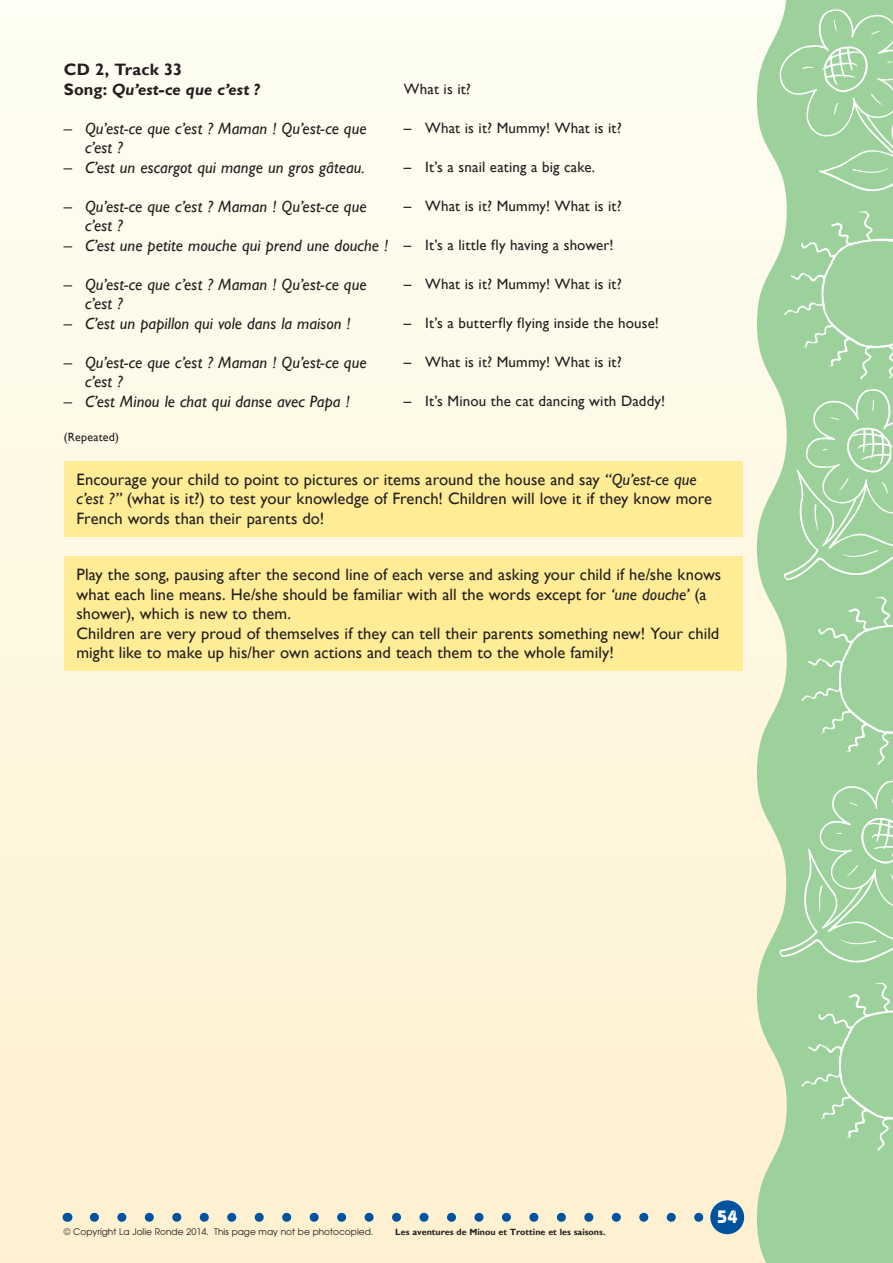
<style>
.page{position:relative;width:893px;height:1263px;background:#fff}
.page>*{position:absolute;margin:0;border:0;box-sizing:border-box;transform-origin:0 0}
.t1{font:700 18px "Bauhaus IT Cby BT";color:#fff}
.t2{font:16.5px/19.5px "Gill Sans";letter-spacing:.005em;color:#231f20}
.t3{font:italic 16.5px/19.5px "Gill Sans";letter-spacing:.005em;color:#231f20}
.t4{font:italic 700 16.5px "Gill Sans MT Std";letter-spacing:.005em;color:#231f20}
.t5{font:700 16.5px "Gill Sans";letter-spacing:.01em;color:#231f20}
.t6{font:15px "Gill Sans";letter-spacing:.01em;color:#231f20}
.t7{font:12px "Gill Sans";letter-spacing:.02em;color:#231f20}
.t8{font:9px "Avant Garde";color:#231f20}
.t9{font:700 9px "Gill Sans";color:#231f20}
.s1{font-family:"Gill Sans";font-style:normal}
.s2{font-style:italic}
</style>
<div class="page">
<div style="left:0;top:0;width:893px;height:1263px;background:linear-gradient(to bottom,#fefef4,#fdf0d0)"></div>
<svg style="left:757px;top:0;width:136px;height:1263px;background:#b9dcb0"></svg>
<svg style="left:784px;top:388px;width:109px;height:192px;background:#a6d5a6"></svg>
<svg style="left:779px;top:780px;width:114px;height:188px;background:#a6d5a5"></svg>
<svg style="left:779px;top:9px;width:114px;height:187px;background:#a5d5a5"></svg>
<svg style="left:801px;top:592px;width:92px;height:173px;background:#a2d3a2"></svg>
<svg style="left:801px;top:978px;width:92px;height:173px;background:#a2d3a2"></svg>
<svg style="left:784px;top:207px;width:109px;height:173px;background:#a2d3a2"></svg>
<div style="left:64px;top:461px;width:679px;height:76px;background:#ffec96"></div>
<div style="left:64px;top:556px;width:679px;height:115px;background:#ffec96"></div>
<svg style="left:94px;top:1213px;width:615px;height:9px;background:#bdc8c5"></svg>
<div style="left:710px;top:1200px;width:34px;height:34px;background:#0153a0;border-radius:50%"></div>
<p class="t5" style="left:64px;top:60px;width:120px">CD 2, Track 33</p>
<p class="t4" style="left:64px;top:79px;width:197px"><span class="s1">Song:</span> Qu’est-ce que c’est ?</p>
<p class="t3" style="left:85px;top:118px;width:283px;text-indent:-21px">– Qu’est-ce que c’est ? Maman ! Qu’est-ce que c’est ?</p>
<p class="t3" style="left:64px;top:157px;width:303px">– C’est un escargot qui mange un gros gâteau.</p>
<p class="t3" style="left:85px;top:196px;width:283px;text-indent:-21px">– Qu’est-ce que c’est ? Maman ! Qu’est-ce que c’est ?</p>
<p class="t3" style="left:64px;top:235px;width:326px">– C’est une petite mouche qui prend une douche !</p>
<p class="t3" style="left:85px;top:274px;width:283px;text-indent:-21px">– Qu’est-ce que c’est ? Maman ! Qu’est-ce que c’est ?</p>
<p class="t3" style="left:64px;top:313px;width:288px">– C’est un papillon qui vole dans la maison !</p>
<p class="t3" style="left:85px;top:352px;width:283px;text-indent:-21px">– Qu’est-ce que c’est ? Maman ! Qu’est-ce que c’est ?</p>
<p class="t3" style="left:64px;top:391px;width:288px">– C’est Minou le chat qui danse avec Papa !</p>
<p class="t7" style="left:64px;top:430px;width:57px">(Repeated)</p>
<p class="t6" style="left:404px;top:80px;width:68px">What is it?</p>
<p class="t6" style="left:404px;top:119px;width:219px">– What is it? Mummy! What is it?</p>
<p class="t6" style="left:404px;top:158px;width:193px">– It’s a snail eating a big cake.</p>
<p class="t6" style="left:404px;top:197px;width:219px">– What is it? Mummy! What is it?</p>
<p class="t6" style="left:404px;top:236px;width:211px">– It’s a little fly having a shower!</p>
<p class="t6" style="left:404px;top:275px;width:219px">– What is it? Mummy! What is it?</p>
<p class="t6" style="left:404px;top:314px;width:257px">– It’s a butterfly flying inside the house!</p>
<p class="t6" style="left:404px;top:353px;width:219px">– What is it? Mummy! What is it?</p>
<p class="t6" style="left:404px;top:392px;width:263px">– It’s Minou the cat dancing with Daddy!</p>
<p class="t2" style="left:77px;top:469px;width:637px">Encourage your child to point to pictures or items around the house and say <span class="s2">“Qu’est-ce que c’est ?”</span> (what is it?) to test your knowledge of French! Children will love it if they know more<br>French words than their parents do!</p>
<p class="t2" style="left:77px;top:565px;width:646px">Play the song, pausing after the second line of each verse and asking your child if he/she knows what each line means. He/she should be familiar with all the words except for <span class="s2">‘une douche’</span> (a shower), which is new to them.<br>Children are very proud of themselves if they can tell their parents something new! Your child might like to make up his/her own actions and teach them to the whole family!</p>
<p class="t8" style="left:64px;top:1226px;width:311px">© Copyright La Jolie Ronde 2014. This page may not be photocopied.</p>
<p class="t9" style="left:395px;top:1226px;width:212px">Les aventures de Minou et Trottine et les saisons.</p>
<p class="t1" style="left:717px;top:1206px;width:22px">54</p>
</div>
